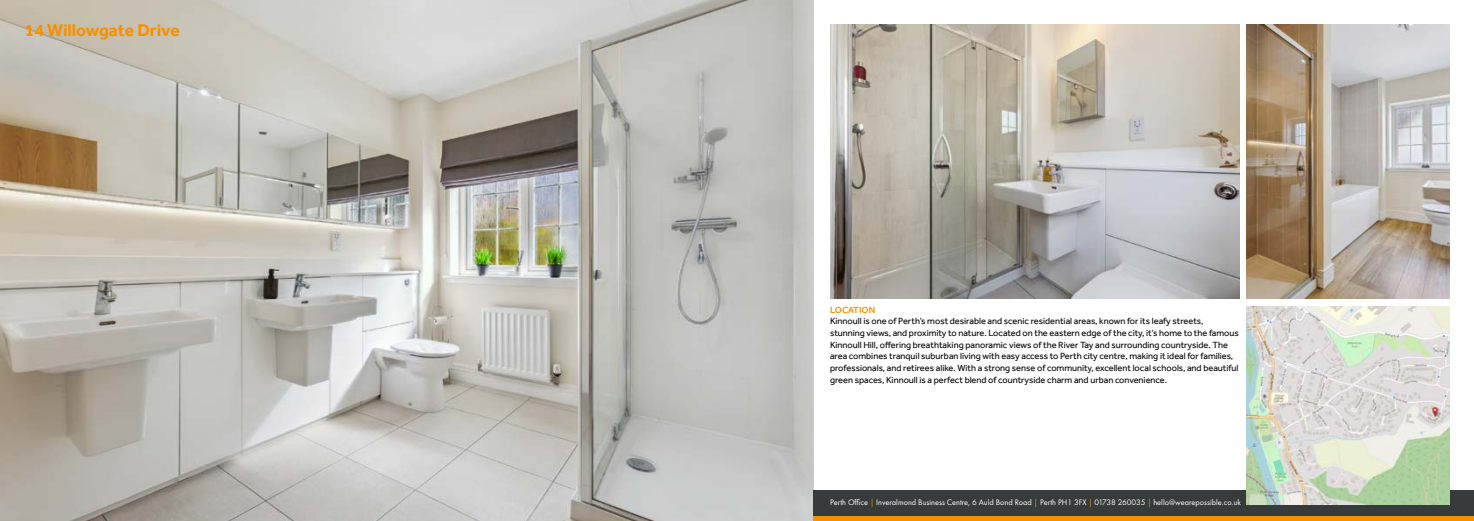
<style>
.page{position:relative;width:1474px;height:521px;background:#fff}
.page>*{position:absolute;margin:0;border:0;box-sizing:border-box;transform-origin:0 0}
.t1{font:700 17.5px "Effra";color:#f49100}
.t2{font:9.19px/11.7px "Effra";color:#000}
.t3{font:500 9.19px "Effra";color:#f49100}
.t4{font:8.31px "Futura PT";color:#fff}
.s1{color:#f49100}
</style>
<div class="page">
<img style="left:0;top:0;width:814px;height:521px">
<div style="left:814px;top:490px;width:659px;height:26px;background:#373b3c"></div>
<img style="left:830px;top:25px;width:409px;height:274px">
<img style="left:1246px;top:25px;width:203px;height:274px">
<div style="left:814px;top:516px;width:659px;height:5px;background:#f49100"></div>
<img style="left:1246px;top:306px;width:203px;height:198px">
<h1 class="t1" style="left:25px;top:20px;width:156px">14 Willowgate Drive</h1>
<p class="t3" style="left:830px;top:304px;width:47px">LOCATION</p>
<p class="t2" style="left:830px;top:315px;width:410px">Kinnoull is one of Perth’s most desirable and scenic residential areas, known for its leafy streets, stunning views, and proximity to nature. Located on the eastern edge of the city, it’s home to the famous Kinnoull Hill, offering breathtaking panoramic views of the River Tay and surrounding countryside. The area combines tranquil suburban living with easy access to Perth city centre, making it ideal for families, professionals, and retirees alike. With a strong sense of community, excellent local schools, and beautiful green spaces, Kinnoull is a perfect blend of countryside charm and urban convenience.</p>
<p class="t4" style="left:830px;top:497px;width:412px">Perth Office <span class="s1">|</span> Inveralmond Business Centre, 6 Auld Bond Road <span class="s1">|</span> Perth PH1 3FX <span class="s1">|</span> 01738 260035 <span class="s1">|</span> hello@wearepossible.co.uk</p>
</div>
